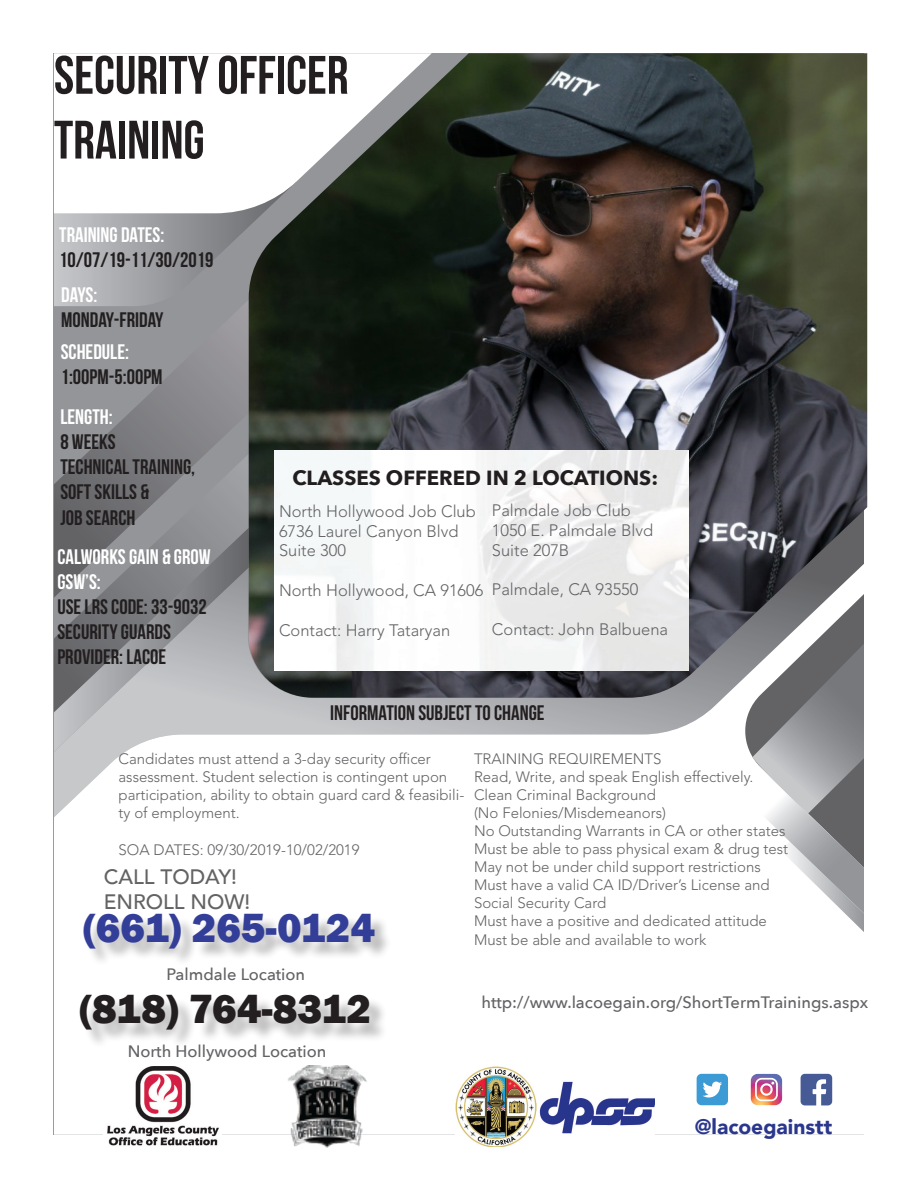
<style>
.page{position:relative;width:918px;height:1188px;background:#fff}
.page>*{position:absolute;margin:0;border:0;box-sizing:border-box;transform-origin:0 0}
.t1{font:54px "Bebas Neue";color:#231f20}
.t2{font:800 42px "Franklin Gothic";color:#333e99}
.t3{font:800 42px "Franklin Gothic";color:#231f20}
.t4{font:21px "Bebas Neue";color:#231f20}
.t5{font:21px "Bebas Neue";color:#fff}
.t6{font:900 21px "Avenir";color:#2a378c}
.t7{font:500 20.85px "Avenir";color:#636366}
.t8{font:700 20.4px "Avenir Next";color:#221e20}
.t9{font:300 16.5px "Avenir LT Std";color:#636366}
.t10{font:500 16.5px "Avenir Next";color:#636366}
.t11{font:300 15px/18px "Avenir LT Std";color:#636366}
</style>
<div class="page">
<svg style="left:54px;top:306px;width:195px;height:148px;background:#8f9093"></svg>
<svg style="left:54px;top:454px;width:195px;height:74px;background:#808184"></svg>
<svg style="left:54px;top:213px;width:195px;height:93px;background:#a1a3a6"></svg>
<svg style="left:54px;top:698px;width:810px;height:437px"></svg>
<svg style="left:54px;top:53px;width:195px;height:160px"></svg>
<svg style="left:54px;top:528px;width:195px;height:224px;background:#9d9ea1"></svg>
<svg style="left:740px;top:698px;width:124px;height:234px"></svg>
<img style="left:249px;top:53px;width:618px;height:645px">
<img style="left:275px;top:450px;width:414px;height:220px">
<img style="left:455px;top:1066px;width:200px;height:81px">
<img style="left:104px;top:1066px;width:118px;height:80px">
<svg style="left:801px;top:1074px;width:31px;height:31px"></svg>
<svg style="left:751px;top:1074px;width:31px;height:31px"></svg>
<div style="left:697px;top:1074px;width:31px;height:31px;background:#3c9bd5;border-radius:5px"></div>
<svg style="left:703px;top:1082px;width:19px;height:16px"></svg>
<div style="left:86px;top:916px;width:307px;height:51px;background:#231f20;opacity:.3"></div>
<img style="left:268px;top:1065px;width:116px;height:83px">
<div style="left:83px;top:997px;width:305px;height:52px;background:#231f20;opacity:.3"></div>
<p class="t1" style="left:54px;top:45px;width:296px">SECURITY OFFICER</p>
<p class="t1" style="left:54px;top:110px;width:152px">TRAINING</p>
<p class="t5" style="left:59px;top:223px;width:107px">TRAINING DATES:</p>
<p class="t4" style="left:59px;top:248px;width:156px">10/07/19-11/30/2019</p>
<p class="t5" style="left:61px;top:283px;width:37px">DAYS:</p>
<p class="t4" style="left:61px;top:309px;width:104px">MONDAY-FRIDAY</p>
<p class="t5" style="left:61px;top:340px;width:70px">SCHEDULE:</p>
<p class="t4" style="left:61px;top:365px;width:103px">1:00PM-5:00PM</p>
<p class="t5" style="left:60px;top:405px;width:54px">LENGTH:</p>
<p class="t4" style="left:60px;top:430px;width:57px">8 WEEKS</p>
<p class="t4" style="left:60px;top:455px;width:136px">TECHNICAL TRAINING,</p>
<p class="t4" style="left:60px;top:481px;width:90px">SOFT SKILLS &amp;</p>
<p class="t4" style="left:60px;top:506px;width:77px">JOB SEARCH</p>
<p class="t9" style="left:492px;top:501px;width:141px">Palmdale Job Club</p>
<p class="t9" style="left:492px;top:521px;width:163px">1050 E. Palmdale Blvd</p>
<p class="t9" style="left:492px;top:540px;width:79px">Suite 207B</p>
<p class="t9" style="left:492px;top:580px;width:148px">Palmdale, CA 93550</p>
<p class="t9" style="left:492px;top:620px;width:178px">Contact: John Balbuena</p>
<p class="t8" style="left:292px;top:460px;width:367px">CLASSES OFFERED IN 2 LOCATIONS:</p>
<p class="t9" style="left:279px;top:501px;width:198px">North Hollywood Job Club</p>
<p class="t9" style="left:279px;top:521px;width:181px">6736 Laurel Canyon Blvd</p>
<p class="t9" style="left:279px;top:541px;width:69px">Suite 300</p>
<p class="t9" style="left:279px;top:581px;width:206px">North Hollywood, CA 91606</p>
<p class="t9" style="left:279px;top:620px;width:173px">Contact: Harry Tataryan</p>
<p class="t5" style="left:57px;top:545px;width:155px">CALWORKS GAIN &amp; GROW</p>
<p class="t5" style="left:57px;top:570px;width:45px">GSW’S:</p>
<p class="t4" style="left:57px;top:595px;width:151px">USE LRS CODE: 33-9032</p>
<p class="t4" style="left:57px;top:620px;width:115px">SECURITY GUARDS</p>
<p class="t4" style="left:57px;top:646px;width:110px">PROVIDER: LACOE</p>
<p class="t4" style="left:330px;top:701px;width:216px">INFORMATION SUBJECT TO CHANGE</p>
<p class="t11" style="left:119px;top:749px;width:314px">Candidates must attend a 3-day security officer</p>
<p class="t11" style="left:119px;top:767px;width:347px">assessment. Student selection is contingent upon participation, ability to obtain guard card &amp; feasibili&shy;ty of employment.</p>
<p class="t11" style="left:119px;top:841px;width:243px">SOA DATES: 09/30/2019-10/02/2019</p>
<p class="t7" style="left:104px;top:859px;width:135px">CALL TODAY!</p>
<p class="t7" style="left:104px;top:884px;width:148px">ENROLL NOW!</p>
<p class="t2" style="left:84px;top:900px;width:293px">(661) 265-0124</p>
<p class="t10" style="left:167px;top:960px;width:140px">Palmdale Location</p>
<p class="t3" style="left:80px;top:982px;width:293px">(818) 764-8312</p>
<p class="t10" style="left:128px;top:1037px;width:200px">North Hollywood Location</p>
<p class="t11" style="left:474px;top:749px;width:189px">TRAINING REQUIREMENTS</p>
<p class="t11" style="left:474px;top:767px;width:281px">Read, Write, and speak English effectively.</p>
<p class="t11" style="left:474px;top:785px;width:183px">Clean Criminal Background</p>
<p class="t11" style="left:474px;top:803px;width:194px">(No Felonies/Misdemeanors)</p>
<p class="t11" style="left:474px;top:821px;width:313px">No Outstanding Warrants in CA or other states</p>
<p class="t11" style="left:474px;top:839px;width:316px">Must be able to pass physical exam &amp; drug test</p>
<p class="t11" style="left:474px;top:857px;width:288px">May not be under child support restrictions</p>
<p class="t11" style="left:474px;top:875px;width:297px">Must have a valid CA ID/Driver’s License and</p>
<p class="t11" style="left:474px;top:893px;width:134px">Social Security Card</p>
<p class="t11" style="left:474px;top:911px;width:294px">Must have a positive and dedicated attitude</p>
<p class="t11" style="left:474px;top:931px;width:234px">Must be able and available to work</p>
<p class="t10" style="left:482px;top:988px;width:388px">http://www.lacoegain.org/ShortTermTrainings.aspx</p>
<h3 class="t6" style="left:695px;top:1108px;width:139px">@lacoegainstt</h3>
</div>
